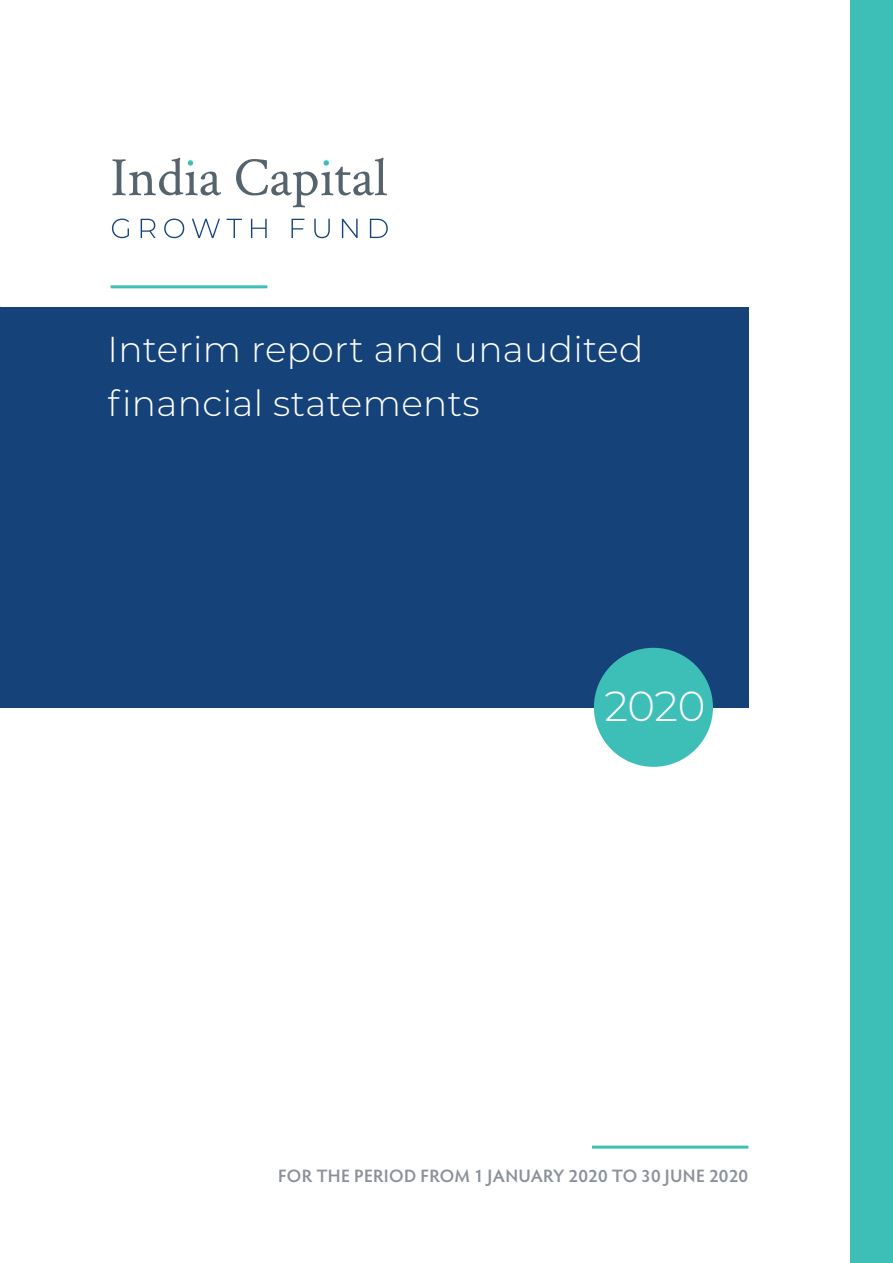
<style>
.page{position:relative;width:893px;height:1263px;background:#fff}
.page>*{position:absolute;margin:0;border:0;box-sizing:border-box;transform-origin:0 0}
.t1{font:300 42px "Montserrat";color:#fff}
.t2{font:300 36px/54px "Montserrat";letter-spacing:.01em;color:#fff}
.t3{font:600 18px "Hypatia Sans Pro";letter-spacing:.015em;color:#8b9199}
</style>
<div class="page">
<div style="left:850px;top:0;width:43px;height:1263px;background:#3dbfb8"></div>
<div style="left:0;top:307px;width:748px;height:400px;background:#154379"></div>
<svg style="left:112px;top:219px;width:17px;height:19px"></svg>
<svg style="left:141px;top:219px;width:15px;height:19px"></svg>
<svg style="left:164px;top:219px;width:20px;height:19px"></svg>
<svg style="left:192px;top:219px;width:28px;height:19px"></svg>
<svg style="left:227px;top:219px;width:15px;height:19px"></svg>
<svg style="left:251px;top:219px;width:16px;height:19px"></svg>
<svg style="left:292px;top:219px;width:12px;height:19px"></svg>
<svg style="left:314px;top:219px;width:16px;height:19px"></svg>
<svg style="left:342px;top:219px;width:16px;height:19px"></svg>
<svg style="left:370px;top:219px;width:18px;height:19px"></svg>
<svg style="left:112px;top:158px;width:109px;height:37px"></svg>
<svg style="left:236px;top:158px;width:151px;height:49px"></svg>
<div style="left:594px;top:648px;width:119px;height:119px;background:#3dbfb8;border-radius:50%"></div>
<hr style="left:111px;top:285px;width:156px;height:3px;background:#3dbfb8">
<hr style="left:592px;top:1145px;width:156px;height:3px;background:#3dbfb8">
<p class="t2" style="left:107px;top:321px;width:537px">Interim report and unaudited financial statements</p>
<p class="t1" style="left:604px;top:678px;width:102px">2020</p>
<p class="t3" style="left:278px;top:1163px;width:472px">FOR THE PERIOD FROM 1 JANUARY 2020 TO 30 JUNE 2020</p>
</div>
